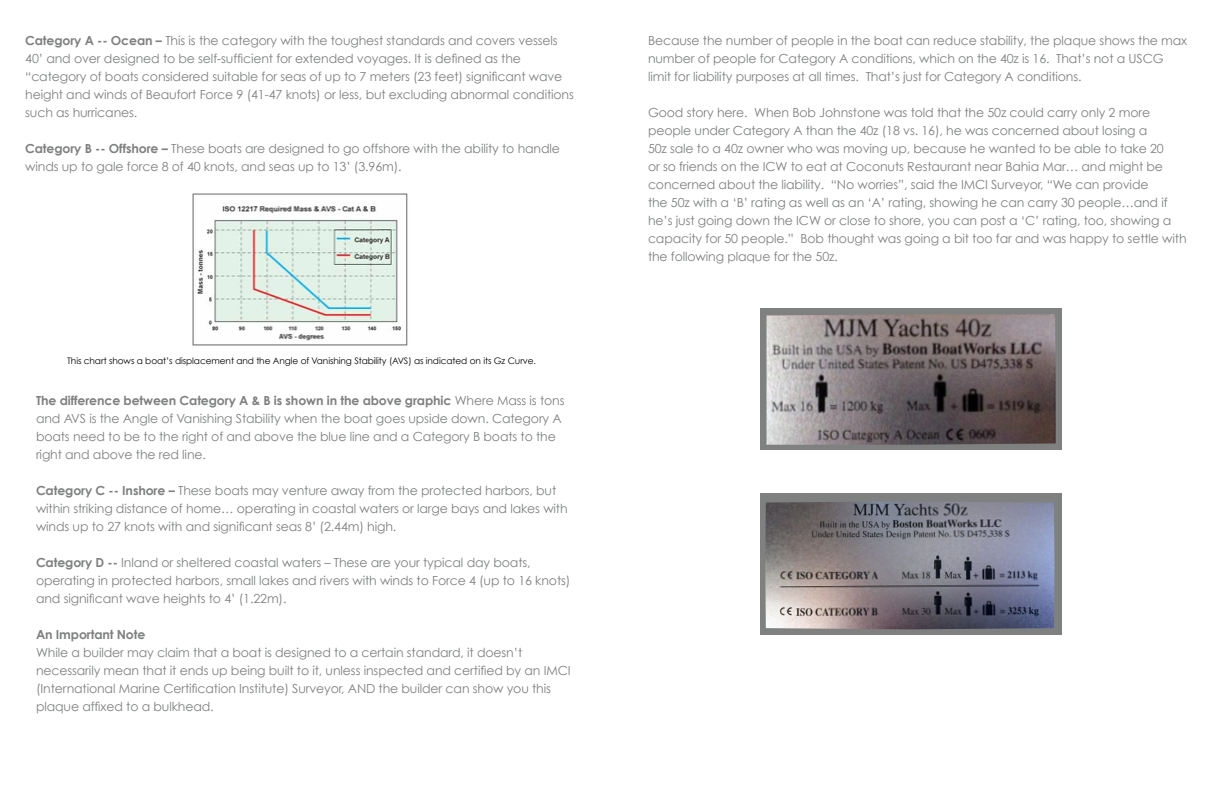
<style>
.page{position:relative;width:1224px;height:792px;background:#fff}
.page>*{position:absolute;margin:0;border:0;box-sizing:border-box;transform-origin:0 0}
.t1{font:12.5px/18px "Century Gothic";letter-spacing:-.01em;color:#7f8080}
.t2{font:700 12.5px "Century Gothic";letter-spacing:-.01em;color:#7f8080}
.t3{font:9px "Century Gothic";letter-spacing:-.01em;color:#040503}
.s1{font-weight:700}
</style>
<div class="page">
<img style="left:192px;top:193px;width:216px;height:153px">
<div style="left:760px;top:308px;width:302px;height:142px;background:#7f8080"></div>
<img style="left:767px;top:314px;width:289px;height:131px">
<div style="left:760px;top:494px;width:302px;height:142px;background:#7f8080"></div>
<img style="left:765px;top:501px;width:290px;height:128px">
<p class="t1" style="left:25px;top:32px;width:550px"><span class="s1">Category A -- Ocean –</span> This is the category with the toughest standards and covers vessels 40’ and over designed to be self-sufficient for extended voyages. It is defined as the “category of boats considered suitable for seas of up to 7 meters (23 feet) significant wave height and winds of Beaufort Force 9 (41-47 knots) or less, but excluding abnormal conditions such as hurricanes.</p>
<p class="t1" style="left:25px;top:140px;width:536px"><span class="s1">Category B -- Offshore –</span> These boats are designed to go offshore with the ability to handle winds up to gale force 8 of 40 knots, and seas up to 13’ (3.96m).</p>
<p class="t3" style="left:67px;top:355px;width:470px">This chart shows a boat’s displacement and the Angle of Vanishing Stability (AVS) as indicated on its Gz Curve.</p>
<p class="t1" style="left:36px;top:392px;width:530px"><span class="s1">The difference between Category A &amp; B is shown in the above graphic</span> Where Mass is tons and AVS is the Angle of Vanishing Stability when the boat goes upside down. Category A boats need to be to the right of and above the blue line and a Category B boats to the right and above the red line.</p>
<p class="t1" style="left:36px;top:482px;width:533px"><span class="s1">Category C -- Inshore –</span> These boats may venture away from the protected harbors, but within striking distance of home… operating in coastal waters or large bays and lakes with winds up to 27 knots with and significant seas 8’ (2.44m) high.</p>
<p class="t1" style="left:36px;top:554px;width:536px"><span class="s1">Category D --</span> Inland or sheltered coastal waters – These are your typical day boats, operating in protected harbors, small lakes and rivers with winds to Force 4 (up to 16 knots) and significant wave heights to 4’ (1.22m).</p>
<p class="t2" style="left:36px;top:627px;width:111px">An Important Note</p>
<p class="t1" style="left:36px;top:644px;width:536px">While a builder may claim that a boat is designed to a certain standard, it doesn’t necessarily mean that it ends up being built to it, unless inspected and certified by an IMCI (International Marine Certification Institute) Surveyor, AND the builder can show you this plaque affixed to a bulkhead.</p>
<p class="t1" style="left:648px;top:32px;width:541px">Because the number of people in the boat can reduce stability, the plaque shows the max number of people for Category A conditions, which on the 40z is 16. That’s not a USCG limit for liability purposes at all times. That’s just for Category A conditions.</p>
<p class="t1" style="left:648px;top:104px;width:540px">Good story here. When Bob Johnstone was told that the 50z could carry only 2 more people under Category A than the 40z (18 vs. 16), he was concerned about losing a<br>50z sale to a 40z owner who was moving up, because he wanted to be able to take 20<br>or so friends on the ICW to eat at Coconuts Restaurant near Bahia Mar… and might be concerned about the liability. “No worries”, said the IMCI Surveyor, “We can provide<br>the 50z with a ‘B’ rating as well as an ‘A’ rating, showing he can carry 30 people…and if he’s just going down the ICW or close to shore, you can post a ‘C’ rating, too, showing a capacity for 50 people.” Bob thought was going a bit too far and was happy to settle with the following plaque for the 50z.</p>
</div>
